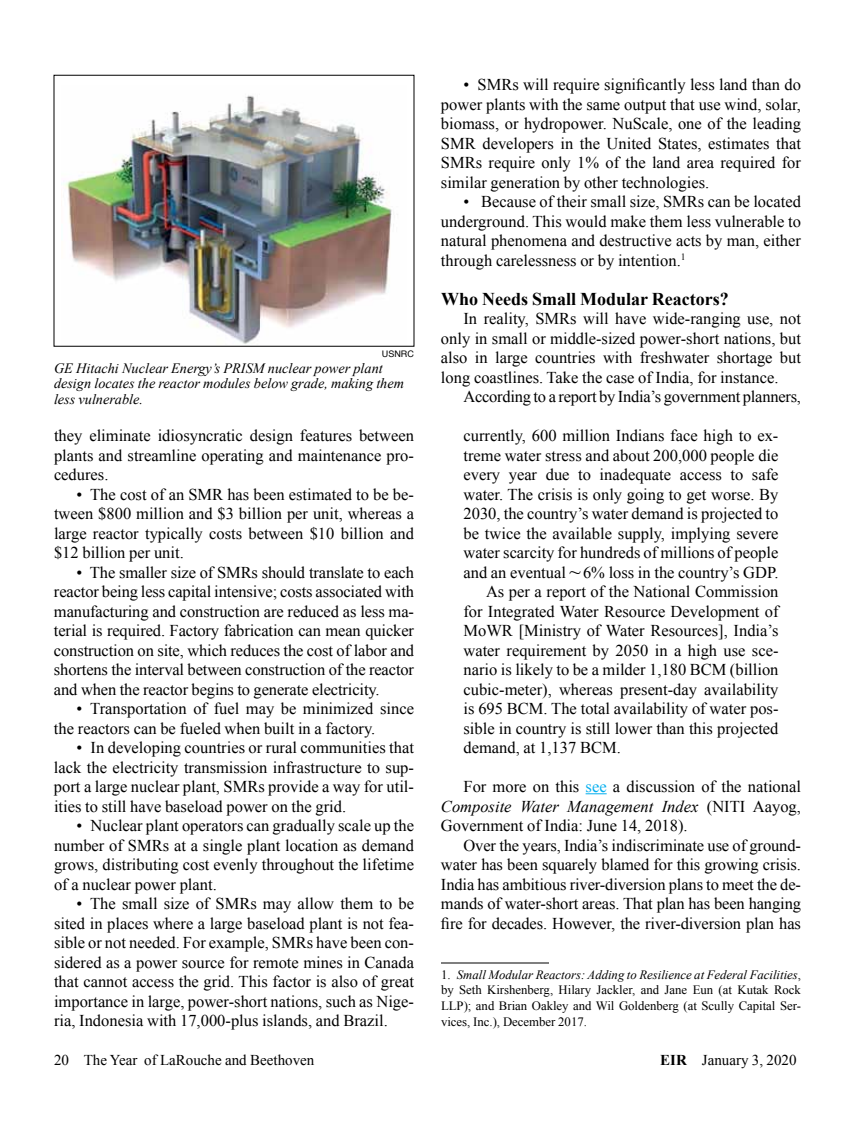
<style>
.page{position:relative;width:864px;height:1134px;background:#fff}
.page>*{position:absolute;margin:0;border:0;box-sizing:border-box;transform-origin:0 0}
.t1{font:700 18px "Times New Roman";color:#000}
.t2{font:16.5px/19.5px "Times New Roman";color:#000;text-align:justify}
.t3{font:15px "Times New Roman";color:#000}
.t4{font:italic 14.25px/15.8px "Times New Roman";color:#000}
.t5{font:12.75px/15.8px "Times New Roman";color:#000;text-align:justify}
.t6{font:9px "Helvetica";color:#000}
.s1{font-size:21px}
.s2{color:#00aeef}
.s3{font-style:italic}
.s4{font-weight:700}
</style>
<div class="page">
<svg style="left:586px;top:793px;width:21px;height:1px"></svg>
<hr style="left:441px;top:963px;width:108px;height:1px;background:#000">
<img style="left:61px;top:95px;width:331px;height:249px">
<p class="t6" style="left:382px;top:347px;width:33px">USNRC</p>
<p class="t4" style="left:54px;top:360px;width:352px">GE Hitachi Nuclear Energy’s PRISM nuclear power plant design locates the reactor modules below grade, making them less vulnerable.</p>
<p class="t2" style="left:54px;top:425px;width:361px">they eliminate idiosyncratic design features between plants and streamline operating and maintenance pro&shy;cedures.</p>
<p class="t2" style="left:54px;top:484px;width:362px;text-indent:23px">• The cost of an SMR has been estimated to be be&shy;tween $800 million and $3 billion per unit, whereas a large reactor typically costs between $10 billion and $12 billion per unit.</p>
<p class="t2" style="left:54px;top:562px;width:362px;text-indent:23px">• The smaller size of SMRs should translate to each reactor being less capital intensive; costs associated with manufacturing and construction are reduced as less ma&shy;terial is required. Factory fabrication can mean quicker construction on site, which reduces the cost of labor and shortens the interval between construction of the reactor and when the reactor begins to generate electricity.</p>
<p class="t2" style="left:54px;top:699px;width:361px;text-indent:23px">• Transportation of fuel may be minimized since the reactors can be fueled when built in a factory.</p>
<p class="t2" style="left:54px;top:738px;width:362px;text-indent:23px">• In developing countries or rural communities that lack the electricity transmission infrastructure to sup&shy;port a large nuclear plant, SMRs provide a way for util&shy;ities to still have baseload power on the grid.</p>
<p class="t2" style="left:54px;top:816px;width:361px;text-indent:23px">• Nuclear plant operators can gradually scale up the number of SMRs at a single plant location as demand grows, distributing cost evenly throughout the lifetime of a nuclear power plant.</p>
<p class="t2" style="left:54px;top:894px;width:362px;text-indent:23px">• The small size of SMRs may allow them to be sited in places where a large baseload plant is not fea&shy;sible or not needed. For example, SMRs have been con&shy;sidered as a power source for remote mines in Canada that cannot access the grid. This factor is also of great importance in large, power-short nations, such as Nige&shy;ria, Indonesia with 17,000-plus islands, and Brazil.</p>
<p class="t2" style="left:441px;top:74px;width:362px;text-indent:23px">• SMRs will require significantly less land than do power plants with the same output that use wind, solar, biomass, or hydropower. NuScale, one of the leading SMR developers in the United States, estimates that SMRs require only 1% of the land area required for similar generation by other technologies.</p>
<p class="t2" style="left:441px;top:191px;width:362px;text-indent:23px">• Because of their small size, SMRs can be located underground. This would make them less vulnerable to natural phenomena and destructive acts by man, either through carelessness or by intention.<sup>1</sup></p>
<p class="t1" style="left:441px;top:286px;width:289px">Who Needs Small Modular Reactors?</p>
<p class="t2" style="left:441px;top:308px;width:362px;text-indent:23px">In reality, SMRs will have wide-ranging use, not only in small or middle-sized power-short nations, but also in large countries with freshwater shortage but long coastlines. Take the case of India, for instance.</p>
<p class="t2" style="left:464px;top:386px;width:339px">According to a report by India’s government planners,</p>
<p class="t2" style="left:464px;top:425px;width:316px">currently, 600 million Indians face high to ex-</p>
<p class="t2" style="left:464px;top:445px;width:317px">treme water stress and about 200,000 people die</p>
<p class="t2" style="left:464px;top:464px;width:317px">every year due to inadequate access to safe</p>
<p class="t2" style="left:464px;top:484px;width:317px">water. The crisis is only going to get worse. By</p>
<p class="t2" style="left:464px;top:504px;width:317px">2030, the country’s water demand is projected to</p>
<p class="t2" style="left:464px;top:523px;width:317px">be twice the available supply, implying severe</p>
<p class="t2" style="left:464px;top:543px;width:316px">water scarcity for hundreds of millions of people</p>
<p class="t2" style="left:464px;top:562px;width:317px">and an eventual <span class="s1">~</span>6% loss in the country’s GDP.</p>
<p class="t2" style="left:486px;top:581px;width:294px">As per a report of the National Commission</p>
<p class="t2" style="left:464px;top:601px;width:317px">for Integrated Water Resource Development of</p>
<p class="t2" style="left:464px;top:620px;width:316px">MoWR [Ministry of Water Resources], India’s</p>
<p class="t2" style="left:464px;top:640px;width:317px">water requirement by 2050 in a high use sce-</p>
<p class="t2" style="left:464px;top:659px;width:317px">nario is likely to be a milder 1,180 BCM (billion</p>
<p class="t2" style="left:464px;top:679px;width:317px">cubic-meter), whereas present-day availability</p>
<p class="t2" style="left:464px;top:698px;width:317px">is 695 BCM. The total availability of water pos-</p>
<p class="t2" style="left:464px;top:718px;width:317px">sible in country is still lower than this projected</p>
<p class="t2" style="left:464px;top:738px;width:159px">demand, at 1,137 BCM.</p>
<p class="t2" style="left:441px;top:777px;width:362px;text-indent:23px">For more on this <span class="s2">see</span> a discussion of the national <span class="s3">Composite Water Management Index</span> (NITI Aayog, Government of India: June 14, 2018).</p>
<p class="t2" style="left:441px;top:835px;width:362px;text-indent:23px">Over the years, India’s indiscriminate use of ground&shy;water has been squarely blamed for this growing crisis.<br>India has ambitious river-diversion plans to meet the de&shy;mands of water-short areas. That plan has been hanging fire for decades. However, the river-diversion plan has</p>
<p class="t5" style="left:441px;top:966px;width:361px">1. <span class="s3">Small Modular Reactors: Adding to Resilience at Federal Facilities</span>, by Seth Kirshenberg, Hilary Jackler, and Jane Eun (at Kutak Rock LLP); and Brian Oakley and Wil Goldenberg (at Scully Capital Ser&shy;vices, Inc.), December 2017.</p>
<p class="t3" style="left:54px;top:1050px;width:262px">20 The Year of LaRouche and Beethoven</p>
<p class="t3" style="left:660px;top:1050px;width:138px"><span class="s4">EIR</span> January 3, 2020</p>
</div>
